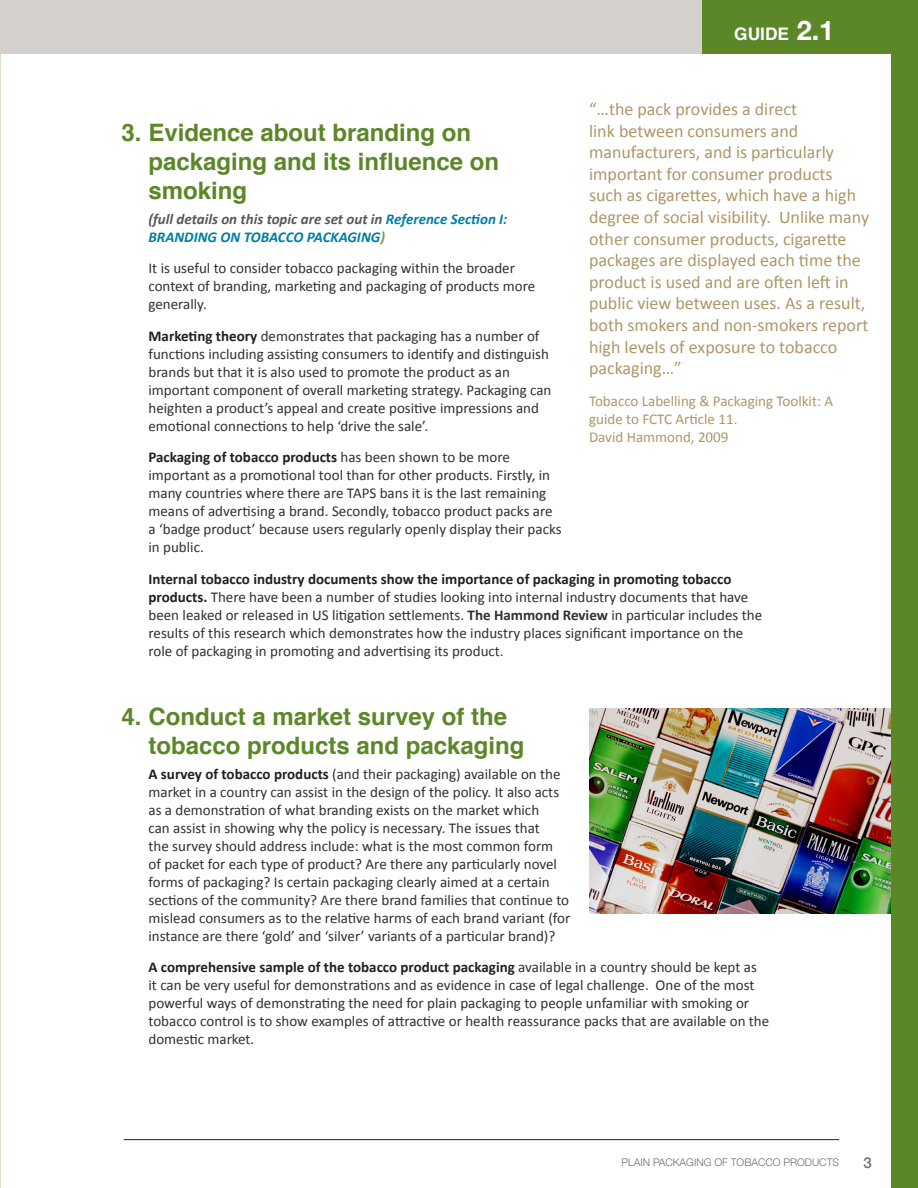
<style>
.page{position:relative;width:918px;height:1188px;background:#fff}
.page>*{position:absolute;margin:0;border:0;box-sizing:border-box;transform-origin:0 0}
.h_new_larger{font:700 24px/28.8px "Helvetica";color:#5b8728}
.p_updated{font:18px/21.6px "Calibri";color:#af9668}
.t1{font:700 17.4px "Helvetica";color:#fff}
.p_base_tabbed{font:15px/18px "Calibri";color:#312f30}
.p_updated-2{font:italic 700 15px/18px "Calibri";color:#007ea4}
.p_updated-3{font:15px/18px "Calibri";color:#af9668}
.t2{font:500 15px "Helvetica Neue";color:#6c6d70}
.t3{font:300 10.5px "Helvetica Neue";color:#6c6d70}
.s1{font-family:"Helvetica Neue";font-size:27px}
.s2{color:#57585a}
.s3{color:#769949}
.s4{font-weight:700;color:#231f20}
.s5{font-weight:700}
</style>
<div class="page">
<hr style="left:124px;top:1139px;width:715px;height:1px;background:#231f20">
<img style="left:590px;top:708px;width:302px;height:205px">
<div style="left:1px;top:0;width:917px;height:54px;background:#d3d0ce"></div>
<div style="left:703px;top:0;width:215px;height:54px;background:#5b8728"></div>
<div style="left:892px;top:0;width:26px;height:1188px;background:#5b8728"></div>
<p class="t1" style="left:734px;top:20px;width:101px">guide <span class="s1">2.1</span></p>
<p class="p_updated" style="left:589px;top:97px;width:282px">“…the pack provides a direct<br>link between consumers and manufacturers, and is particularly important for consumer products such as cigarettes, which have a high degree of social visibility. Unlike many other consumer products, cigarette packages are displayed each time the product is used and are often left in public view between uses. As a result, both smokers and non-smokers report high levels of exposure to tobacco packaging…”</p>
<p class="p_updated-3" style="left:589px;top:391px;width:246px">Tobacco Labelling &amp; Packaging Toolkit: A guide to FCTC Article 11.<br>David Hammond, 2009</p>
<p class="h_new_larger" style="left:148px;top:119px;width:352px;text-indent:-27px">3. Evidence about branding on packaging and its influence on smoking</p>
<p class="p_updated-2" style="left:148px;top:209px;width:360px"><span class="s2">(full details on this topic are set out in</span> Reference Section I:<br>BRANDING ON TOBACCO PACKAGING<span class="s3">)</span></p>
<p class="p_base_tabbed" style="left:148px;top:259px;width:388px">It is useful to consider tobacco packaging within the broader context of branding, marketing and packaging of products more generally.</p>
<p class="p_base_tabbed" style="left:148px;top:326px;width:404px"><span class="s4">Marketing theory</span> demonstrates that packaging has a number of functions including assisting consumers to identify and distinguish brands but that it is also used to promote the product as an important component of overall marketing strategy. Packaging can heighten a product’s appeal and create positive impressions and emotional connections to help ‘drive the sale’.</p>
<p class="p_base_tabbed" style="left:148px;top:448px;width:415px"><span class="s4">Packaging of tobacco products</span> has been shown to be more important as a promotional tool than for other products. Firstly, in many countries where there are TAPS bans it is the last remaining means of advertising a brand. Secondly, tobacco product packs are a ‘badge product’ because users regularly openly display their packs in public.</p>
<p class="p_base_tabbed" style="left:148px;top:569px;width:615px"><span class="s4">Internal tobacco industry documents show the importance of packaging in promoting tobacco products.</span> There have been a number of studies looking into internal industry documents that have been leaked or released in US litigation settlements. <span class="s5">The Hammond Review</span> in particular includes the results of this research which demonstrates how the industry places significant importance on the role of packaging in promoting and advertising its product.</p>
<p class="h_new_larger" style="left:148px;top:703px;width:378px;text-indent:-27px">4. Conduct a market survey of the tobacco products and packaging</p>
<p class="p_base_tabbed" style="left:148px;top:764px;width:423px"><span class="s4">A survey of tobacco products</span> (and their packaging) available on the market in a country can assist in the design of the policy. It also acts as a demonstration of what branding exists on the market which<br>can assist in showing why the policy is necessary. The issues that<br>the survey should address include: what is the most common form<br>of packet for each type of product? Are there any particularly novel forms of packaging? Is certain packaging clearly aimed at a certain sections of the community? Are there brand families that continue to mislead consumers as to the relative harms of each brand variant (for instance are there ‘gold’ and ‘silver’ variants of a particular brand)?</p>
<p class="p_base_tabbed" style="left:148px;top:957px;width:622px"><span class="s4">A comprehensive sample of the tobacco product packaging</span> available in a country should be kept as<br>it can be very useful for demonstrations and as evidence in case of legal challenge. One of the most powerful ways of demonstrating the need for plain packaging to people unfamiliar with smoking or tobacco control is to show examples of attractive or health reassurance packs that are available on the domestic market.</p>
<p class="t3" style="left:621px;top:1154px;width:219px">PLAIN PACKAGING OF TOBACCO PRODUCTS</p>
<p class="t2" style="left:864px;top:1151px;width:10px">3</p>
</div>
